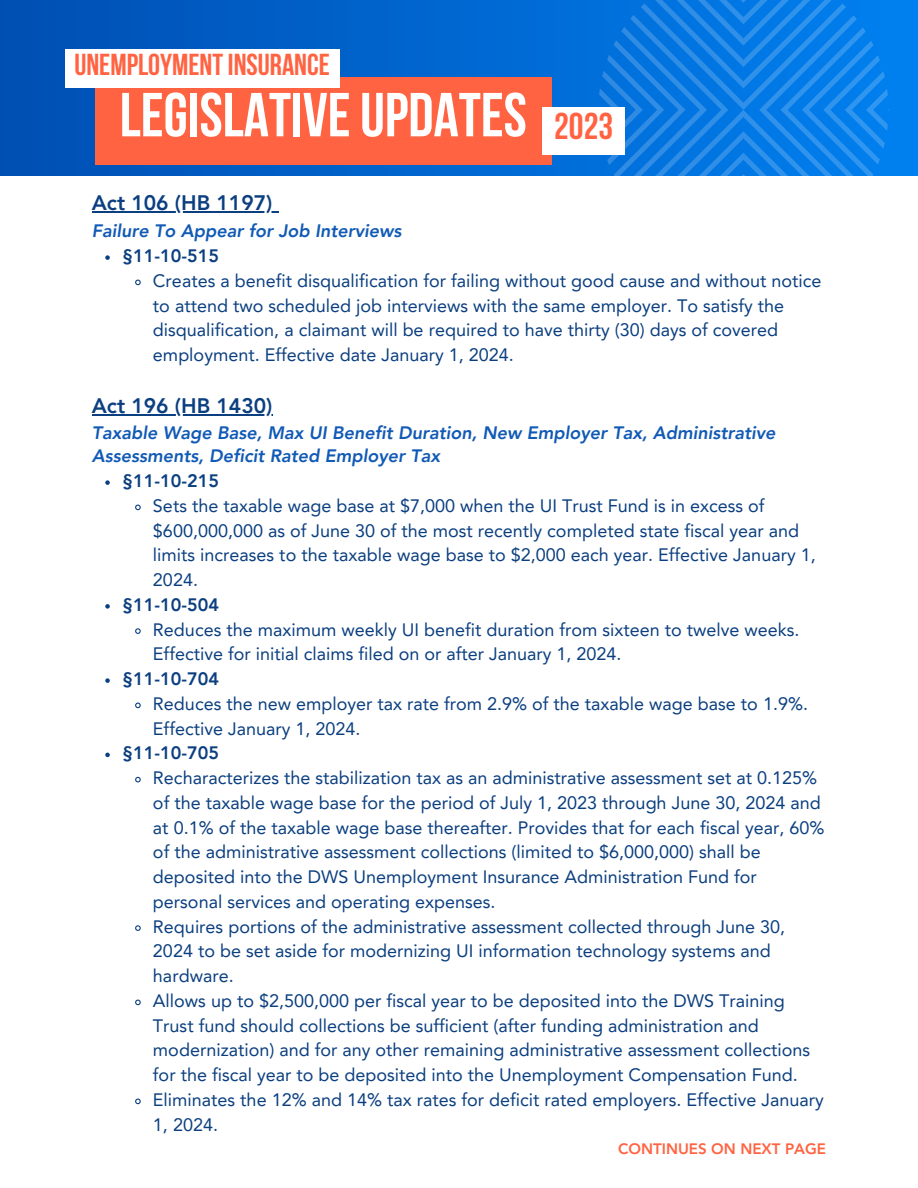
<style>
.page{position:relative;width:918px;height:1188px;background:#fff}
.page>*{position:absolute;margin:0;border:0;box-sizing:border-box;transform-origin:0 0}
.t1{font:700 61.95px "Bebas Neue";color:#fff}
.t2{font:700 37.2px "Bebas Neue";color:#ff6342}
.t3{font:700 30.15px "Bebas Neue";color:#ff6342}
.t4{font:800 21px "Avenir LT Pro";color:#0b3f80}
.t5{font:18px/24.8px "Avenir LT Pro";color:#0b3f80}
.t6{font:italic 800 18px/23.7px "Avenir LT Pro";color:#115ab5}
.t7{font:800 18px "Avenir LT Pro";color:#0b3f80}
.t8{font:800 15.15px "Avenir LT Pro";color:#ff6342}
</style>
<div class="page">
<svg style="left:105px;top:255px;width:5px;height:5px"></svg>
<svg style="left:135px;top:279px;width:6px;height:7px"></svg>
<svg style="left:105px;top:480px;width:5px;height:5px"></svg>
<svg style="left:135px;top:504px;width:6px;height:7px"></svg>
<svg style="left:105px;top:604px;width:5px;height:5px"></svg>
<svg style="left:135px;top:628px;width:6px;height:6px"></svg>
<svg style="left:105px;top:678px;width:5px;height:5px"></svg>
<svg style="left:135px;top:702px;width:6px;height:7px"></svg>
<svg style="left:105px;top:753px;width:5px;height:4px"></svg>
<svg style="left:135px;top:776px;width:6px;height:7px"></svg>
<svg style="left:135px;top:925px;width:6px;height:6px"></svg>
<svg style="left:135px;top:999px;width:6px;height:7px"></svg>
<svg style="left:135px;top:1098px;width:6px;height:7px"></svg>
<hr style="left:92px;top:212px;width:180px;height:1px;background:#0b3f80">
<hr style="left:92px;top:414px;width:180px;height:1px;background:#0b3f80">
<svg style="left:0;top:0;width:918px;height:175px;background:#0261c7"></svg>
<div style="left:95px;top:77px;width:457px;height:87px;background:#ff6342"></div>
<svg style="left:598px;top:0;width:291px;height:176px;background:#0e7ee5"></svg>
<div style="left:65px;top:49px;width:275px;height:39px;background:#fff"></div>
<div style="left:543px;top:108px;width:82px;height:47px;background:#fff"></div>
<p class="t3" style="left:74px;top:52px;width:257px">UNEMPLOYMENTINSURANCE</p>
<p class="t1" style="left:120px;top:90px;width:409px">LEGISLATIVEUPDATES</p>
<p class="t4" style="left:92px;top:194px;width:182px">Act 106 (HB 1197)</p>
<p class="t6" style="left:92px;top:221px;width:311px">Failure To Appear for Job Interviews</p>
<p class="t2" style="left:554px;top:111px;width:60px">2023</p>
<p class="t7" style="left:122px;top:249px;width:98px">§11-10-515</p>
<p class="t5" style="left:153px;top:270px;width:670px">Creates a benefit disqualification for failing without good cause and without notice to attend two scheduled job interviews with the same employer. To satisfy the disqualification, a claimant will be required to have thirty (30) days of covered employment. Effective date January 1, 2024.</p>
<p class="t4" style="left:92px;top:397px;width:182px">Act 196 (HB 1430)</p>
<p class="t6" style="left:92px;top:422px;width:685px">Taxable Wage Base, Max UI Benefit Duration, New Employer Tax, Administrative<br>Assessments, Deficit Rated Employer Tax</p>
<p class="t7" style="left:122px;top:474px;width:98px">§11-10-215</p>
<p class="t5" style="left:153px;top:495px;width:664px">Sets the taxable wage base at $7,000 when the UI Trust Fund is in excess of $600,000,000 as of June 30 of the most recently completed state fiscal year and limits increases to the taxable wage base to $2,000 each year. Effective January 1, 2024.</p>
<p class="t7" style="left:122px;top:597px;width:98px">§11-10-504</p>
<p class="t5" style="left:153px;top:619px;width:648px">Reduces the maximum weekly UI benefit duration from sixteen to twelve weeks.<br>Effective for initial claims filed on or after January 1, 2024.</p>
<p class="t7" style="left:122px;top:672px;width:98px">§11-10-704</p>
<p class="t5" style="left:153px;top:693px;width:657px">Reduces the new employer tax rate from 2.9% of the taxable wage base to 1.9%.<br>Effective January 1, 2024.</p>
<p class="t7" style="left:122px;top:746px;width:98px">§11-10-705</p>
<p class="t5" style="left:153px;top:767px;width:673px">Recharacterizes the stabilization tax as an administrative assessment set at 0.125% of the taxable wage base for the period of July 1, 2023 through June 30, 2024 and at 0.1% of the taxable wage base thereafter. Provides that for each fiscal year, 60% of the administrative assessment collections (limited to $6,000,000) shall be deposited into the DWS Unemployment Insurance Administration Fund for personal services and operating expenses.</p>
<p class="t5" style="left:153px;top:916px;width:634px">Requires portions of the administrative assessment collected through June 30,<br>2024 to be set aside for modernizing UI information technology systems and hardware.</p>
<p class="t5" style="left:153px;top:990px;width:659px">Allows up to $2,500,000 per fiscal year to be deposited into the DWS Training Trust fund should collections be sufficient (after funding administration and modernization) and for any other remaining administrative assessment collections for the fiscal year to be deposited into the Unemployment Compensation Fund.</p>
<p class="t5" style="left:153px;top:1089px;width:672px">Eliminates the 12% and 14% tax rates for deficit rated employers. Effective January<br>1, 2024.</p>
<p class="t8" style="left:618px;top:1142px;width:209px">CONTINUES ON NEXT PAGE</p>
</div>
